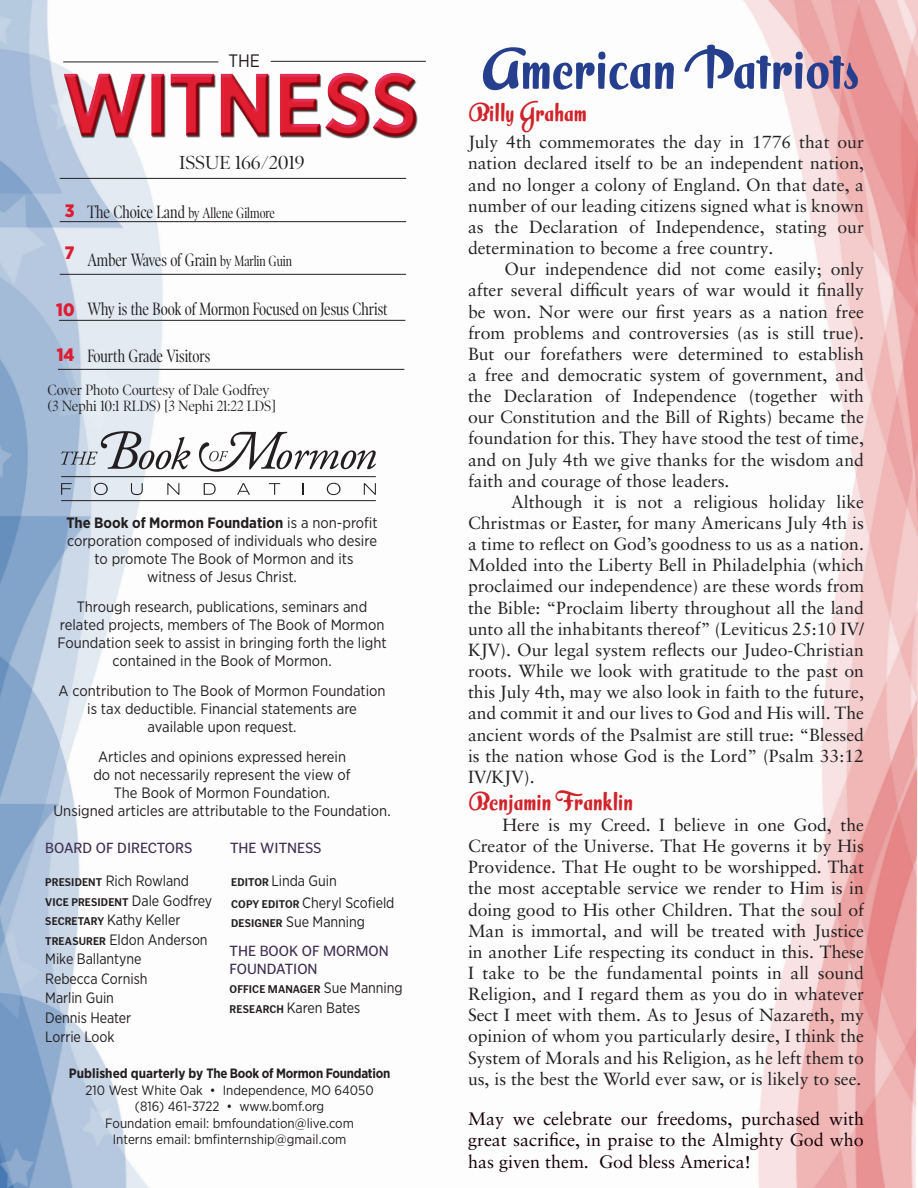
<style>
.page{position:relative;width:918px;height:1188px;background:#fff}
.page>*{position:absolute;margin:0;border:0;box-sizing:border-box;transform-origin:0 0}
.t1{font:54px "Milk Script Alternate";color:#253f8e}
.t2{font:22.5px "Milk Script Alternate";color:#d1232a}
.t3{font:19.05px "Poynter OS Disp Narrow";color:#231f20;scale:1.1 1}
.t4{font:18px/21.6px "Sabon LT Pro";color:#160008;text-align:justify}
.t5{font:18px "Poynter OS Disp Cond";color:#231f20}
.t6{font:900 18px "Gotham Narrow";color:#de1d32}
.t7{font:18px "Gotham Narrow";color:#231f20}
.t8{font:17.7px/21.1px "Sabon LT Pro";color:#222;text-align:justify}
.t9{font:17.7px/21.1px "Sabon LT Pro";color:#231f20;text-align:justify}
.t10{font:15px/18px "Gotham Narrow";color:#231f20;text-align:center}
.t11{font:15px "Gotham Narrow";color:#231f20;scale:.96 1}
.t12{font:15px "Poynter OS Disp Narrow";color:#231f20}
.t13{font:15px/18px "Poynter Gothic Text";color:#3e2e51}
.t14{font:15px "Poynter OS Disp Cond";color:#231f20}
.t15{font:13.5px "Gotham Narrow";color:#231f20}
.t16{font:700 13.5px/16.5px "Gotham Narrow";letter-spacing:-.02em;color:#231f20;text-align:center}
.t17{font:700 11.25px "Poynter Gothic Text";letter-spacing:.01em;color:#231f20;scale:.96 1}
.s1{font-size:18px}
.s2{font-size:15px}
.s3{font-weight:700}
.s4{font-family:"Poynter Gothic Text";font-weight:700;font-size:11.25px}
.s5{font-family:"Gotham Narrow";font-weight:400;font-size:15px}
.s6{font-weight:400}
</style>
<div class="page">
<img style="left:0;top:0;width:918px;height:1188px">
<hr style="left:60px;top:178px;width:346px;height:1px;background:#231f20">
<hr style="left:60px;top:221px;width:346px;height:1px;background:#231f20">
<hr style="left:59px;top:320px;width:346px;height:1px;background:#231f20">
<hr style="left:63px;top:62px;width:155px;height:1px;background:#231f20">
<hr style="left:271px;top:61px;width:155px;height:1px;background:#231f20">
<hr style="left:58px;top:369px;width:346px;height:1px;background:#231f20">
<hr style="left:60px;top:274px;width:346px;height:1px;background:#231f20">
<svg style="left:61px;top:431px;width:129px;height:38px"></svg>
<svg style="left:61px;top:483px;width:11px;height:12px"></svg>
<svg style="left:94px;top:483px;width:14px;height:12px"></svg>
<svg style="left:131px;top:483px;width:12px;height:12px"></svg>
<svg style="left:167px;top:483px;width:12px;height:12px"></svg>
<svg style="left:204px;top:483px;width:12px;height:12px"></svg>
<svg style="left:237px;top:483px;width:13px;height:12px"></svg>
<svg style="left:269px;top:483px;width:11px;height:12px"></svg>
<svg style="left:302px;top:483px;width:2px;height:12px"></svg>
<svg style="left:327px;top:483px;width:14px;height:12px"></svg>
<svg style="left:364px;top:483px;width:12px;height:12px"></svg>
<svg style="left:199px;top:432px;width:177px;height:40px"></svg>
<hr style="left:61px;top:476px;width:315px;height:1px;background:#231f20">
<hr style="left:61px;top:500px;width:315px;height:1px;background:#231f20">
<img style="left:64px;top:73px;width:354px;height:65px">
<p class="t7" style="left:228px;top:49px;width:33px">THE</p>
<p class="t3" style="left:179px;top:152px;width:116px">ISSUE 166/2019</p>
<p class="t14" style="left:87px;top:205px;width:189px"><span class="s1">The Choice Land</span> by Allene Gilmore</p>
<p class="t5" style="left:87px;top:250px;width:206px">Amber Waves of Grain <span class="s2">by Marlin Guin</span></p>
<p class="t5" style="left:87px;top:299px;width:302px">Why is the Book of Mormon Focused on Jesus Christ</p>
<p class="t5" style="left:87px;top:346px;width:124px">Fourth Grade Visitors</p>
<p class="t6" style="left:65px;top:198px;width:11px">3</p>
<p class="t6" style="left:65px;top:240px;width:11px">7</p>
<p class="t6" style="left:56px;top:297px;width:20px">10</p>
<p class="t6" style="left:57px;top:342px;width:19px">14</p>
<p class="t12" style="left:48px;top:381px;width:224px">Cover Photo Courtesy of Dale Godfrey</p>
<p class="t12" style="left:48px;top:398px;width:230px">(3 Nephi 10:1 RLDS) [3 Nephi 21:22 LDS]</p>
<p class="t10" style="left:66px;top:513px;width:313px"><span class="s3">The Book of Mormon Foundation</span> is a non-profit corporation composed of individuals who desire to promote The Book of Mormon and its<br>witness of Jesus Christ.</p>
<p class="t10" style="left:57px;top:597px;width:331px">Through research, publications, seminars and related projects, members of The Book of Mormon Foundation seek to assist in bringing forth the light contained in the Book of Mormon.</p>
<p class="t10" style="left:59px;top:681px;width:329px">A contribution to The Book of Mormon Foundation is tax deductible. Financial statements are available upon request.</p>
<p class="t10" style="left:53px;top:747px;width:339px">Articles and opinions expressed herein<br>do not necessarily represent the view of<br>The Book of Mormon Foundation.<br>Unsigned articles are attributable to the Foundation.</p>
<p class="t13" style="left:45px;top:839px;width:149px">BOARD OF DIRECTORS</p>
<p class="t13" style="left:230px;top:839px;width:93px">THE WITNESS</p>
<p class="t11" style="left:45px;top:872px;width:151px"><span class="s4">PRESIDENT</span> Rich Rowland</p>
<p class="t17" style="left:45px;top:896px;width:175px">VICE PRESIDENT <span class="s5">Dale Godfrey</span></p>
<p class="t11" style="left:45px;top:911px;width:142px"><span class="s4">SECRETARY</span> Kathy Keller</p>
<p class="t11" style="left:45px;top:930px;width:171px"><span class="s4">TREASURER</span> Eldon Anderson</p>
<p class="t11" style="left:45px;top:950px;width:102px">Mike Ballantyne</p>
<p class="t11" style="left:45px;top:969px;width:108px">Rebecca Cornish</p>
<p class="t11" style="left:45px;top:989px;width:73px">Marlin Guin</p>
<p class="t11" style="left:45px;top:1008px;width:91px">Dennis Heater</p>
<p class="t11" style="left:45px;top:1028px;width:74px">Lorrie Look</p>
<p class="t11" style="left:231px;top:872px;width:112px"><span class="s4">EDITOR</span> Linda Guin</p>
<p class="t11" style="left:231px;top:893px;width:172px"><span class="s4">COPY EDITOR</span> Cheryl Scofield</p>
<p class="t11" style="left:231px;top:913px;width:141px"><span class="s4">DESIGNER</span> Sue Manning</p>
<p class="t13" style="left:230px;top:942px;width:161px">THE BOOK OF MORMON<br>FOUNDATION</p>
<p class="t17" style="left:230px;top:983px;width:182px">OFFICE MANAGER <span class="s5">Sue Manning</span></p>
<p class="t11" style="left:230px;top:998px;width:138px"><span class="s4">RESEARCH</span> Karen Bates</p>
<p class="t16" style="left:69px;top:1065px;width:323px">Published quarterly by The Book of Mormon Foundation<br><span class="s6">210 West White Oak • Independence, MO 64050</span></p>
<p class="t15" style="left:135px;top:1098px;width:191px">(816) 461-3722 • www.bomf.org</p>
<p class="t15" style="left:105px;top:1114px;width:250px">Foundation email: bmfoundation@live.com</p>
<p class="t15" style="left:113px;top:1131px;width:235px">Interns email: bmfinternship@gmail.com</p>
<p class="t1" style="left:480px;top:38px;width:381px">American Patriots</p>
<p class="t2" style="left:468px;top:100px;width:120px">Billy Graham</p>
<p class="t8" style="left:468px;top:131px;width:398px">July 4th commemorates the day in 1776 that our nation declared itself to be an independent nation, and no longer a colony of England. On that date, a number of our leading citizens signed what is known as the Declaration of Independence, stating our determination to become a free country.</p>
<p class="t8" style="left:468px;top:258px;width:398px;text-indent:37px">Our independence did not come easily; only after several difficult years of war would it finally be won. Nor were our first years as a nation free from problems and controversies (as is still true).<br>But our forefathers were determined to establish a free and democratic system of government, and the Declaration of Independence (together with our Constitution and the Bill of Rights) became the foundation for this. They have stood the test of time, and on July 4th we give thanks for the wisdom and faith and courage of those leaders.</p>
<p class="t8" style="left:468px;top:491px;width:398px;text-indent:43px">Although it is not a religious holiday like Christmas or Easter, for many Americans July 4th is a time to reflect on God’s goodness to us as a nation.<br>Molded into the Liberty Bell in Philadelphia (which proclaimed our independence) are these words from the Bible: “Proclaim liberty throughout all the land unto all the inhabitants thereof” (Leviticus 25:10 IV/ KJV). Our legal system reflects our Judeo-Christian roots. While we look with gratitude to the past on this July 4th, may we also look in faith to the future, and commit it and our lives to God and His will. The ancient words of the Psalmist are still true: “Blessed is the nation whose God is the Lord” (Psalm 33:12<br>IV/KJV).</p>
<p class="t2" style="left:468px;top:789px;width:167px">Benjamin Franklin</p>
<p class="t9" style="left:468px;top:814px;width:398px;text-indent:34px">Here is my Creed. I believe in one God, the Creator of the Universe. That He governs it by His Providence. That He ought to be worshipped. That the most acceptable service we render to Him is in doing good to His other Children. That the soul of Man is immortal, and will be treated with Justice in another Life respecting its conduct in this. These I take to be the fundamental points in all sound Religion, and I regard them as you do in whatever Sect I meet with them. As to Jesus of Nazareth, my opinion of whom you particularly desire, I think the System of Morals and his Religion, as he left them to us, is the best the World ever saw, or is likely to see.</p>
<p class="t4" style="left:468px;top:1107px;width:398px">May we celebrate our freedoms, purchased with great sacrifice, in praise to the Almighty God who has given them. God bless America!</p>
</div>
